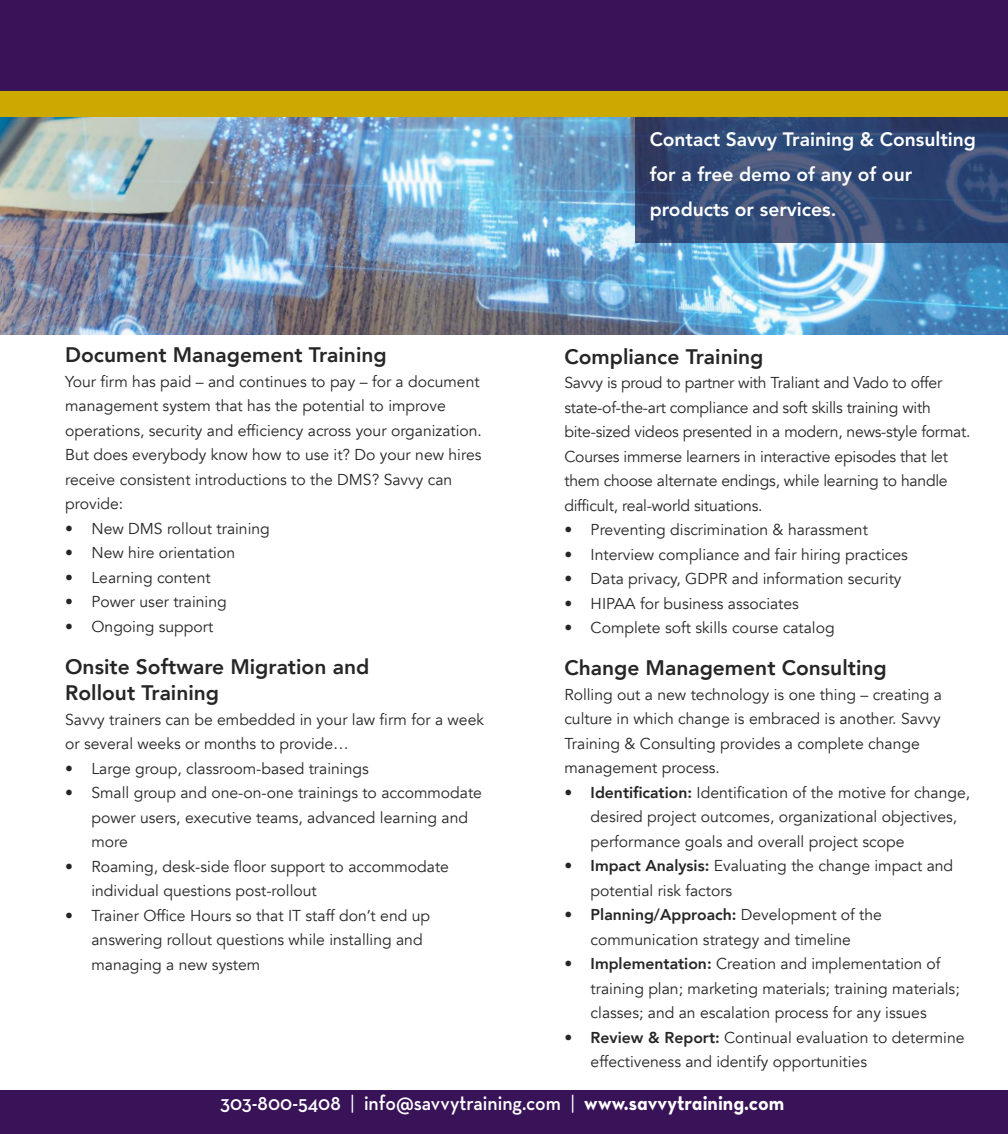
<style>
.page{position:relative;width:1008px;height:1134px;background:#fff}
.page>*{position:absolute;margin:0;border:0;box-sizing:border-box;transform-origin:0 0}
.t1{font:600 21.18px "Neutra Text";color:#fff;scale:.93 1}
.t2{font:800 21px/26.2px "Avenir";color:#272627}
.t3{font:800 19.25px/35px "Avenir";color:#fff}
.t4{font:15.75px/24.5px "Avenir";color:#272627}
.s1{font-weight:800}
.s2{font-weight:400}
.s3{font-family:"Neutra Text Bold Alt";font-weight:400}
</style>
<div class="page">
<img style="left:0;top:117px;width:1008px;height:218px">
<div style="left:0;top:1091px;width:1008px;height:43px;background:#381358"></div>
<div style="left:0;top:17px;width:1008px;height:100px;background:#cba900"></div>
<div style="left:0;top:0;width:1008px;height:90px;background:#381358"></div>
<img style="left:636px;top:118px;width:372px;height:125px">
<h2 class="t2" style="left:65px;top:342px;width:323px">Document Management Training</h2>
<p class="t4" style="left:65px;top:370px;width:418px">Your firm has paid – and continues to pay – for a document management system that has the potential to improve operations, security and efficiency across your organization.<br>But does everybody know how to use it? Do your new hires receive consistent introductions to the DMS? Savvy can provide:</p>
<p class="t4" style="left:65px;top:517px;width:206px">• New DMS rollout training</p>
<p class="t4" style="left:65px;top:541px;width:172px">• New hire orientation</p>
<p class="t4" style="left:65px;top:566px;width:147px">• Learning content</p>
<p class="t4" style="left:65px;top:590px;width:163px">• Power user training</p>
<p class="t4" style="left:65px;top:615px;width:150px">• Ongoing support</p>
<h2 class="t2" style="left:65px;top:654px;width:306px">Onsite Software Migration and<br>Rollout Training</h2>
<p class="t4" style="left:65px;top:707px;width:420px">Savvy trainers can be embedded in your law firm for a week or several weeks or months to provide…</p>
<p class="t4" style="left:65px;top:756px;width:305px">• Large group, classroom-based trainings</p>
<p class="t4" style="left:91px;top:781px;width:392px;text-indent:-26px">• Small group and one-on-one trainings to accommodate power users, executive teams, advanced learning and more</p>
<p class="t4" style="left:91px;top:854px;width:359px;text-indent:-26px">• Roaming, desk-side floor support to accommodate individual questions post-rollout</p>
<p class="t4" style="left:91px;top:903px;width:340px;text-indent:-26px">• Trainer Office Hours so that IT staff don’t end up answering rollout questions while installing and managing a new system</p>
<p class="t3" style="left:650px;top:124px;width:328px">Contact Savvy Training &amp; Consulting for a free demo of any of our products or services.</p>
<h2 class="t2" style="left:564px;top:344px;width:201px">Compliance Training</h2>
<p class="t4" style="left:564px;top:371px;width:408px">Savvy is proud to partner with Traliant and Vado to offer state-of-the-art compliance and soft skills training with bite-sized videos presented in a modern, news-style format.<br>Courses immerse learners in interactive episodes that let them choose alternate endings, while learning to handle difficult, real-world situations.</p>
<p class="t4" style="left:564px;top:518px;width:305px">• Preventing discrimination &amp; harassment</p>
<p class="t4" style="left:564px;top:542px;width:345px">• Interview compliance and fair hiring practices</p>
<p class="t4" style="left:564px;top:567px;width:339px">• Data privacy, GDPR and information security</p>
<p class="t4" style="left:564px;top:591px;width:236px">• HIPAA for business associates</p>
<p class="t4" style="left:564px;top:616px;width:272px">• Complete soft skills course catalog</p>
<h2 class="t2" style="left:564px;top:655px;width:324px">Change Management Consulting</h2>
<p class="t4" style="left:564px;top:682px;width:379px">Rolling out a new technology is one thing – creating a culture in which change is embraced is another. Savvy Training &amp; Consulting provides a complete change management process.</p>
<p class="t4" style="left:591px;top:780px;width:381px;text-indent:-26px">• <span class="s1">Identification:</span> Identification of the motive for change, desired project outcomes, organizational objectives, performance goals and overall project scope</p>
<p class="t4" style="left:591px;top:854px;width:364px;text-indent:-26px">• <span class="s1">Impact Analysis:</span> Evaluating the change impact and potential risk factors</p>
<p class="t4" style="left:564px;top:903px;width:319px;text-align:center">• <span class="s1">Planning/Approach:</span> Development of the communication strategy and timeline</p>
<p class="t4" style="left:591px;top:952px;width:371px;text-indent:-26px">• <span class="s1">Implementation:</span> Creation and implementation of training plan; marketing materials; training materials; classes; and an escalation process for any issues</p>
<p class="t4" style="left:591px;top:1025px;width:375px;text-indent:-26px">• <span class="s1">Review &amp; Report:</span> Continual evaluation to determine effectiveness and identify opportunities</p>
<h1 class="t1" style="left:220px;top:1091px;width:608px">303-800-5408 <span class="s2">|</span> info@savvytraining.com <span class="s2">|</span> <span class="s3">www.savvytraining.com</span></h1>
</div>
